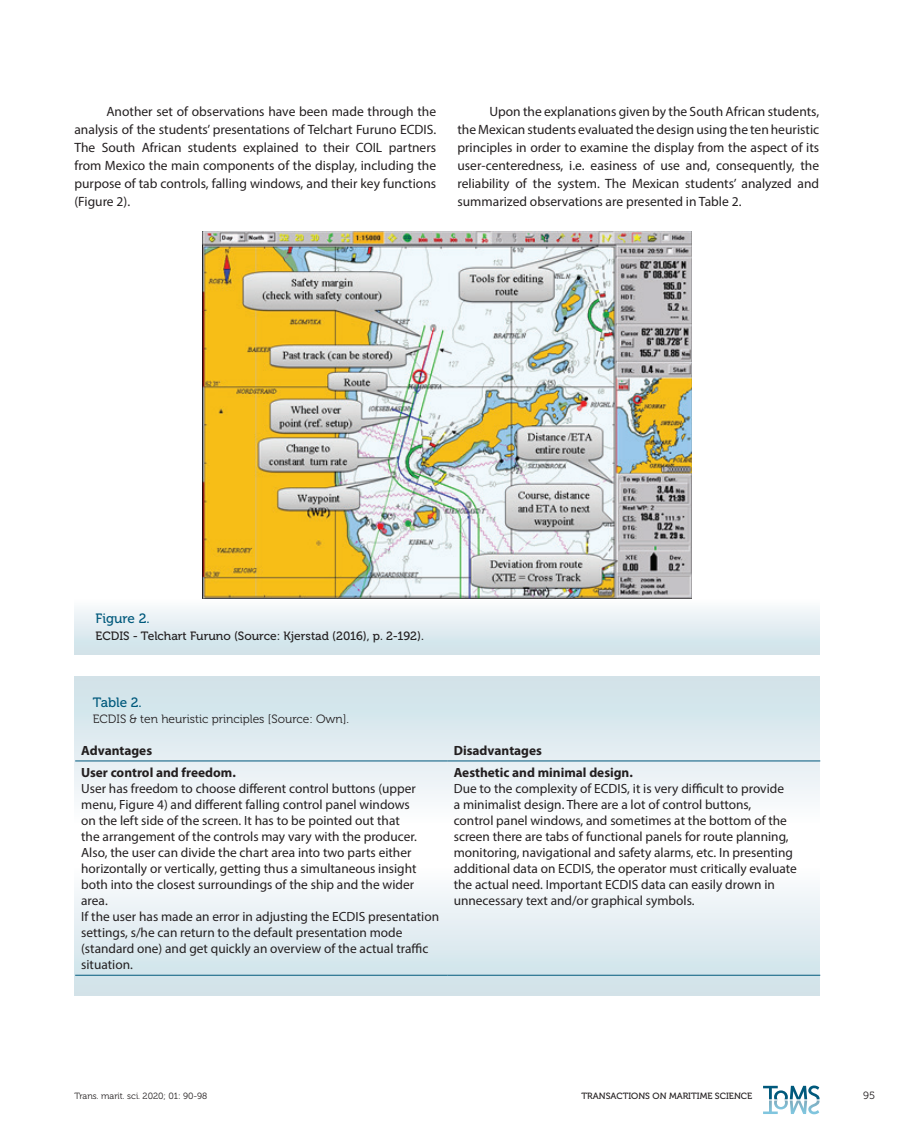
<style>
.page{position:relative;width:915px;height:1127px;background:#fff}
.page>*{position:absolute;margin:0;border:0;box-sizing:border-box;transform-origin:0 0}
.Body_text{font:13.5px/18px "Myriad Pro";color:#231f20;text-align:justify}
.Figure{font:13.5px "Museo 500";color:#00597c}
.tablica{font:13.35px/16px "Myriad Pro";color:#231f20}
.tablica-2{font:700 13.35px "Myriad Pro";color:#231f20}
.Figure-2{font:12px "Museo 500";color:#231f20}
.Figure_naslov{font:12px "Museo 300";color:#231f20}
.t1{font:10.5px "Museo 300";color:#231f20}
.t2{font:9px "Museo 300";color:#231f20}
.t3{font:9px "Museo 500";color:#231f20}
.s1{font-weight:700}
</style>
<div class="page">
<svg style="left:763px;top:1085px;width:56px;height:29px"></svg>
<div style="left:75px;top:866px;width:744px;height:129px;background:linear-gradient(to bottom,#fdfdfe,#c9dee6)"></div>
<div style="left:75px;top:676px;width:744px;height:148px;background:linear-gradient(to bottom,#cbdfe7,#f9fafc)"></div>
<img style="left:202px;top:231px;width:489px;height:367px">
<div style="left:74px;top:598px;width:745px;height:56px;background:linear-gradient(to bottom,#fdfdfe,#cde1e8)"></div>
<hr style="left:75px;top:761px;width:372px;height:1px;background:#00597c">
<hr style="left:447px;top:761px;width:373px;height:1px;background:#00597c">
<hr style="left:75px;top:975px;width:372px;height:1px;background:#00597c">
<hr style="left:447px;top:975px;width:373px;height:1px;background:#00597c">
<p class="Body_text" style="left:74px;top:103px;width:363px;text-indent:32px">Another set of observations have been made through the analysis of the students’ presentations of Telchart Furuno ECDIS.<br>The South African students explained to their COIL partners from Mexico the main components of the display, including the purpose of tab controls, falling windows, and their key functions (Figure 2).</p>
<p class="Body_text" style="left:457px;top:103px;width:363px;text-indent:32px">Upon the explanations given by the South African students, the Mexican students evaluated the design using the ten heuristic principles in order to examine the display from the aspect of its user-centeredness, i.e. easiness of use and, consequently, the reliability of the system. The Mexican students’ analyzed and summarized observations are presented in Table 2.</p>
<p class="Figure" style="left:95px;top:611px;width:56px">Figure 2.</p>
<p class="Figure-2" style="left:95px;top:629px;width:330px">ECDIS - Telchart Furuno (Source: Kjerstad (2016), p. 2-192).</p>
<p class="Figure" style="left:93px;top:694px;width:50px">Table 2.</p>
<p class="Figure_naslov" style="left:93px;top:712px;width:257px">ECDIS &amp; ten heuristic principles [Source: Own].</p>
<p class="tablica-2" style="left:81px;top:742px;width:72px">Advantages</p>
<p class="tablica-2" style="left:453px;top:742px;width:90px">Disadvantages</p>
<p class="tablica" style="left:81px;top:764px;width:359px"><span class="s1">User control and freedom.<br></span>User has freedom to choose different control buttons (upper menu, Figure 4) and different falling control panel windows<br>on the left side of the screen. It has to be pointed out that<br>the arrangement of the controls may vary with the producer.<br>Also, the user can divide the chart area into two parts either horizontally or vertically, getting thus a simultaneous insight both into the closest surroundings of the ship and the wider area.<br>If the user has made an error in adjusting the ECDIS presentation settings, s/he can return to the default presentation mode (standard one) and get quickly an overview of the actual traffic situation.</p>
<p class="tablica" style="left:453px;top:764px;width:344px"><span class="s1">Aesthetic and minimal design.<br></span>Due to the complexity of ECDIS, it is very difficult to provide<br>a minimalist design. There are a lot of control buttons,<br>control panel windows, and sometimes at the bottom of the screen there are tabs of functional panels for route planning, monitoring, navigational and safety alarms, etc. In presenting additional data on ECDIS, the operator must critically evaluate the actual need. Important ECDIS data can easily drown in unnecessary text and/or graphical symbols.</p>
<p class="t2" style="left:74px;top:1091px;width:134px">Trans. marit. sci. 2020; 01: 90-98</p>
<p class="t3" style="left:581px;top:1091px;width:172px">TRANSACTIONS ON MARITIME SCIENCE</p>
<p class="t1" style="left:862px;top:1090px;width:13px">95</p>
</div>
